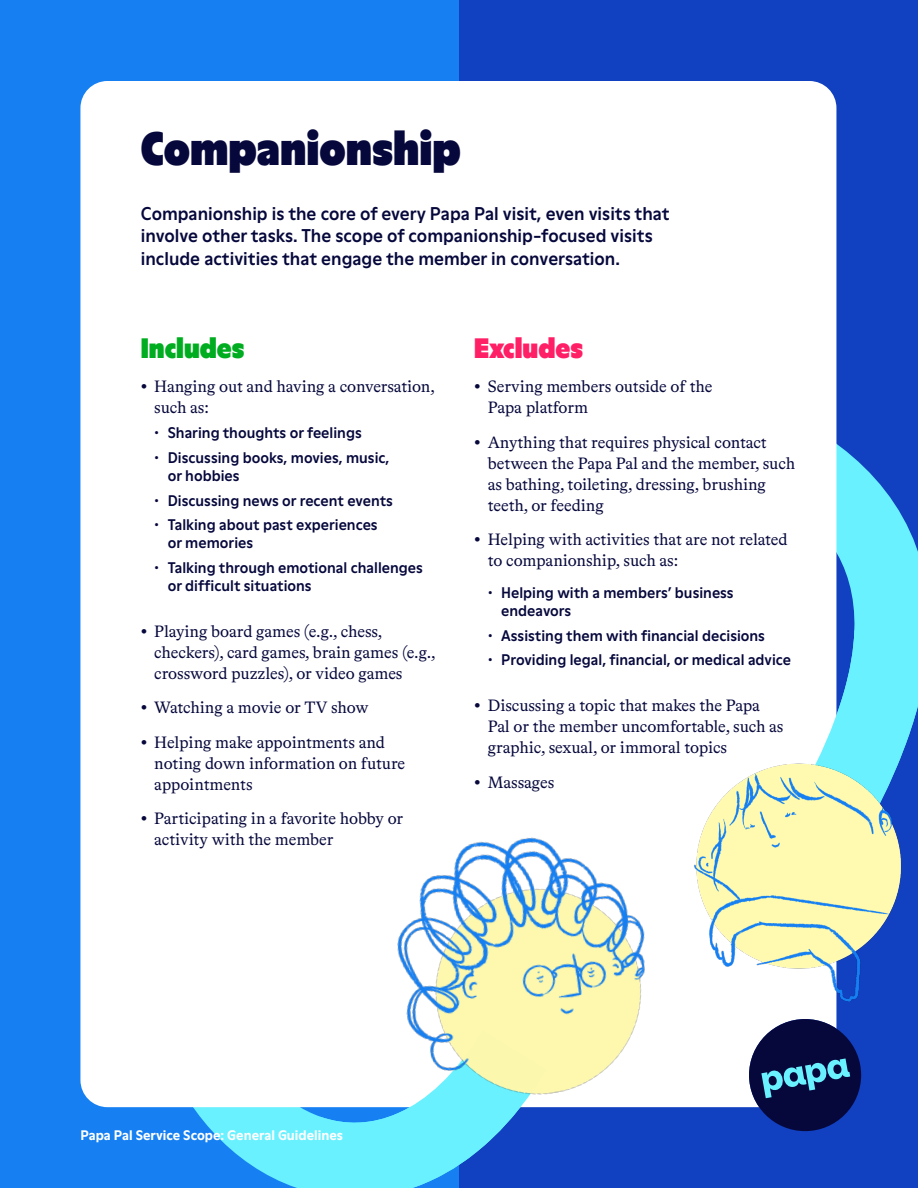
<style>
.page{position:relative;width:918px;height:1188px;background:#1140c0}
.page>*{position:absolute;margin:0;border:0;box-sizing:border-box;transform-origin:0 0}
.t1{font:900 45px "Moderne LL";color:#06083c}
.t2{font:900 27px "Moderne LL";color:#00ad20}
.t3{font:900 27px "Moderne LL";color:#ff1f66}
.t4{font:500 18px/22.5px "Moderne LL";color:#06083c}
.t5{font:16.5px/21px "Bradford LL";letter-spacing:-.005em;color:#06083c}
.t6{font:500 15px/18px "Moderne LL";color:#06083c}
.t7{font:700 13.5px "Moderne LL";color:#fff}
</style>
<div class="page">
<div style="left:0;top:0;width:459px;height:1188px;background:#1680f3"></div>
<svg style="left:836px;top:283px;width:82px;height:272px"></svg>
<div style="left:80px;top:81px;width:756px;height:1026px;background:#fff;border-radius:27px"></div>
<svg style="left:213px;top:1107px;width:227px;height:81px"></svg>
<img style="left:334px;top:837px;width:395px;height:339px">
<svg style="left:836px;top:555px;width:82px;height:128px"></svg>
<img style="left:615px;top:683px;width:303px;height:351px">
<div style="left:749px;top:1019px;width:112px;height:112px;background:#06083c;border-radius:50%"></div>
<svg style="left:761px;top:1058px;width:89px;height:40px"></svg>
<h1 class="t1" style="left:141px;top:116px;width:322px">Companionship</h1>
<p class="t4" style="left:141px;top:201px;width:530px">Companionship is the core of every Papa Pal visit, even visits that involve other tasks. The scope of companionship-focused visits include activities that engage the member in conversation.</p>
<h2 class="t2" style="left:141px;top:329px;width:105px">Includes</h2>
<p class="t5" style="left:154px;top:376px;width:282px;text-indent:-13px">• Hanging out and having a conversation, such as:</p>
<p class="t6" style="left:154px;top:423px;width:209px">• Sharing thoughts or feelings</p>
<p class="t6" style="left:168px;top:447px;width:223px;text-indent:-14px">• Discussing books, movies, music, or hobbies</p>
<p class="t6" style="left:154px;top:490px;width:240px">• Discussing news or recent events</p>
<p class="t6" style="left:168px;top:515px;width:211px;text-indent:-14px">• Talking about past experiences or memories</p>
<p class="t6" style="left:168px;top:558px;width:257px;text-indent:-14px">• Talking through emotional challenges or difficult situations</p>
<p class="t5" style="left:154px;top:620px;width:283px;text-indent:-13px">• Playing board games (e.g., chess, checkers), card games, brain games (e.g., crossword puzzles), or video games</p>
<p class="t5" style="left:141px;top:697px;width:229px">• Watching a movie or TV show</p>
<p class="t5" style="left:154px;top:731px;width:252px;text-indent:-13px">• Helping make appointments and noting down information on future appointments</p>
<p class="t5" style="left:154px;top:808px;width:250px;text-indent:-13px">• Participating in a favorite hobby or activity with the member</p>
<h2 class="t3" style="left:474px;top:329px;width:110px">Excludes</h2>
<p class="t5" style="left:488px;top:376px;width:226px;text-indent:-13px">• Serving members outside of the<br>Papa platform</p>
<p class="t5" style="left:488px;top:431px;width:309px;text-indent:-13px">• Anything that requires physical contact between the Papa Pal and the member, such as bathing, toileting, dressing, brushing teeth, or feeding</p>
<p class="t5" style="left:488px;top:529px;width:301px;text-indent:-13px">• Helping with activities that are not related to companionship, such as:</p>
<p class="t6" style="left:501px;top:582px;width:234px;text-indent:-14px">• Helping with a members’ business endeavors</p>
<p class="t6" style="left:488px;top:625px;width:279px">• Assisting them with financial decisions</p>
<p class="t6" style="left:488px;top:650px;width:305px">• Providing legal, financial, or medical advice</p>
<p class="t5" style="left:488px;top:694px;width:297px;text-indent:-13px">• Discussing a topic that makes the Papa<br>Pal or the member uncomfortable, such as graphic, sexual, or immoral topics</p>
<p class="t5" style="left:474px;top:771px;width:81px">• Massages</p>
<p class="t7" style="left:80px;top:1125px;width:264px">Papa Pal Service Scope: General Guidelines</p>
</div>
